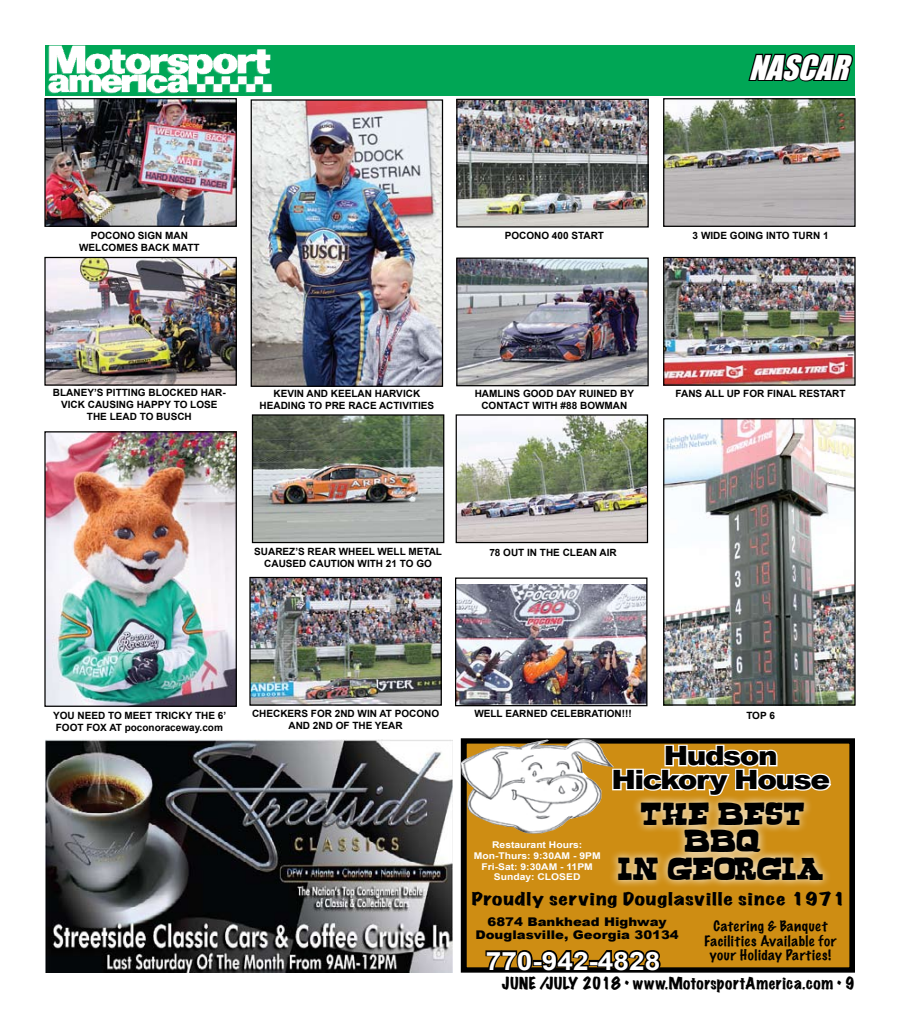
<style>
.page{position:relative;width:900px;height:1035px;background:#fff}
.page>*{position:absolute;margin:0;border:0;box-sizing:border-box;transform-origin:0 0}
.t1{font:italic 31.25px "Impact";color:#fff}
.t2{font:900 26.62px/23.9px "Arial";letter-spacing:-.05em;color:#000;text-align:center;scale:1.11 1}
.t3{font:700 25.25px "Arial";color:#fff;scale:1.11 1}
.t4{font:23.5px/27.2px "Bogusflow";letter-spacing:-.02em;color:#000;text-align:center;scale:1.46 1}
.t5{font:expanded 16px "Marker Felt";letter-spacing:.035em;color:#000;scale:1.33 1}
.t6{font:expanded 15px "Marker Felt";letter-spacing:.035em;color:#000}
.t7{font:100 13.25px/14.6px "Marker Felt";letter-spacing:.04em;color:#000;text-align:center;scale:1.11 1}
.t8{font:900 12px/13.2px "Arial";color:#000;text-align:center;scale:1.11 1}
.t9{font:700 10px/12px "Arial";color:#000;text-align:center}
.t10{font:700 9.25px/10.6px "Arial";color:#fff;text-align:center;scale:1.11 1}
</style>
<div class="page">
<div style="left:45px;top:45px;width:810px;height:51px;background:#00a655"></div>
<svg style="left:748px;top:53px;width:105px;height:29px"></svg>
<img style="left:47px;top:45px;width:225px;height:49px">
<img style="left:45px;top:740px;width:407px;height:232px">
<div style="left:464px;top:741px;width:388px;height:229px;background:#ce8d13"></div>
<div style="left:461px;top:738px;width:394px;height:235px;border:6px solid #000"></div>
<svg style="left:614px;top:743px;width:220px;height:51px"></svg>
<svg style="left:484px;top:950px;width:179px;height:23px"></svg>
<svg style="left:612px;top:794px;width:217px;height:92px"></svg>
<img style="left:461px;top:739px;width:153px;height:95px">
<img style="left:46px;top:100px;width:189px;height:125px">
<div style="left:44px;top:98px;width:193px;height:129px;border:1px solid #000"></div>
<img style="left:253px;top:101px;width:188px;height:284px">
<div style="left:251px;top:99px;width:192px;height:288px;border:1px solid #000"></div>
<img style="left:458px;top:101px;width:189px;height:125px">
<div style="left:456px;top:99px;width:193px;height:129px;border:1px solid #000"></div>
<img style="left:665px;top:100px;width:189px;height:125px">
<div style="left:663px;top:98px;width:193px;height:129px;border:1px solid #000"></div>
<img style="left:46px;top:433px;width:189px;height:272px">
<div style="left:44px;top:431px;width:193px;height:276px;border:1px solid #000"></div>
<img style="left:458px;top:416px;width:188px;height:125px">
<div style="left:456px;top:414px;width:192px;height:129px;border:1px solid #000"></div>
<img style="left:251px;top:579px;width:189px;height:125px">
<div style="left:249px;top:577px;width:193px;height:129px;border:1px solid #000"></div>
<img style="left:457px;top:584px;width:189px;height:120px">
<div style="left:455px;top:578px;width:193px;height:128px;border:1px solid #000"></div>
<img style="left:665px;top:420px;width:189px;height:284px">
<div style="left:663px;top:418px;width:193px;height:288px;border:1px solid #000"></div>
<img style="left:46px;top:259px;width:189px;height:125px">
<div style="left:44px;top:257px;width:193px;height:129px;border:1px solid #000"></div>
<img style="left:254px;top:416px;width:188px;height:125px">
<div style="left:252px;top:414px;width:192px;height:129px;border:1px solid #000"></div>
<img style="left:458px;top:260px;width:189px;height:124px">
<div style="left:456px;top:258px;width:193px;height:128px;border:1px solid #000"></div>
<img style="left:665px;top:259px;width:189px;height:125px">
<div style="left:663px;top:257px;width:193px;height:129px;border:1px solid #000"></div>
<h1 class="t1" style="left:749px;top:43px;width:113px">NASCAR</h1>
<p class="t9" style="left:79px;top:229px;width:122px">POCONO SIGN MAN<br>WELCOMES BACK MATT</p>
<p class="t9" style="left:505px;top:229px;width:101px">POCONO 400 START</p>
<p class="t9" style="left:693px;top:229px;width:137px">3 WIDE GOING INTO TURN 1</p>
<p class="t9" style="left:53px;top:387px;width:174px">BLANEY’S PITTING BLOCKED HAR-<br>VICK CAUSING HAPPY TO LOSE<br>THE LEAD TO BUSCH</p>
<p class="t9" style="left:260px;top:388px;width:176px">KEVIN AND KEELAN HARVICK<br>HEADING TO PRE RACE ACTIVITIES</p>
<p class="t9" style="left:475px;top:388px;width:161px">HAMLINS GOOD DAY RUINED BY<br>CONTACT WITH #88 BOWMAN</p>
<p class="t9" style="left:676px;top:388px;width:172px">FANS ALL UP FOR FINAL RESTART</p>
<p class="t9" style="left:254px;top:546px;width:189px">SUAREZ’S REAR WHEEL WELL METAL<br>CAUSED CAUTION WITH 21 TO GO</p>
<p class="t9" style="left:489px;top:547px;width:129px">78 OUT IN THE CLEAN AIR</p>
<p class="t9" style="left:53px;top:709px;width:174px;text-align:left">YOU NEED TO MEET TRICKY THE 6’<br>FOOT FOX AT poconoraceway.com</p>
<p class="t9" style="left:252px;top:708px;width:189px">CHECKERS FOR 2ND WIN AT POCONO<br>AND 2ND OF THE YEAR</p>
<p class="t9" style="left:474px;top:708px;width:159px">WELL EARNED CELEBRATION!!!</p>
<p class="t9" style="left:746px;top:709px;width:30px">TOP 6</p>
<h2 class="t2" style="left:611px;top:744px;width:198px">Hudson<br>Hickory House</h2>
<h3 class="t4" style="left:618px;top:801px;width:146px">THE BEST<br>BBQ<br>IN GEORGIA!</h3>
<p class="t10" style="left:474px;top:840px;width:116px">Restaurant Hours:<br>Mon-Thurs: 9:30AM - 9PM<br>Fri-Sat: 9:30AM - 11PM<br>Sunday: CLOSED</p>
<p class="t8" style="left:475px;top:915px;width:185px">6874 Bankhead Highway<br>Douglasville, Georgia 30134</p>
<h3 class="t5" style="left:472px;top:891px;width:283px">Proudly serving Douglasville since 1971</h3>
<h3 class="t7" style="left:704px;top:919px;width:121px">Catering &amp; Banquet<br>Facilities Available for your Holiday Parties!</h3>
<h3 class="t3" style="left:486px;top:946px;width:159px">770-942-4828</h3>
<h3 class="t6" style="left:502px;top:972px;width:355px">JUNE /JULY 2018 • www.MotorsportAmerica.com • 9</h3>
</div>
